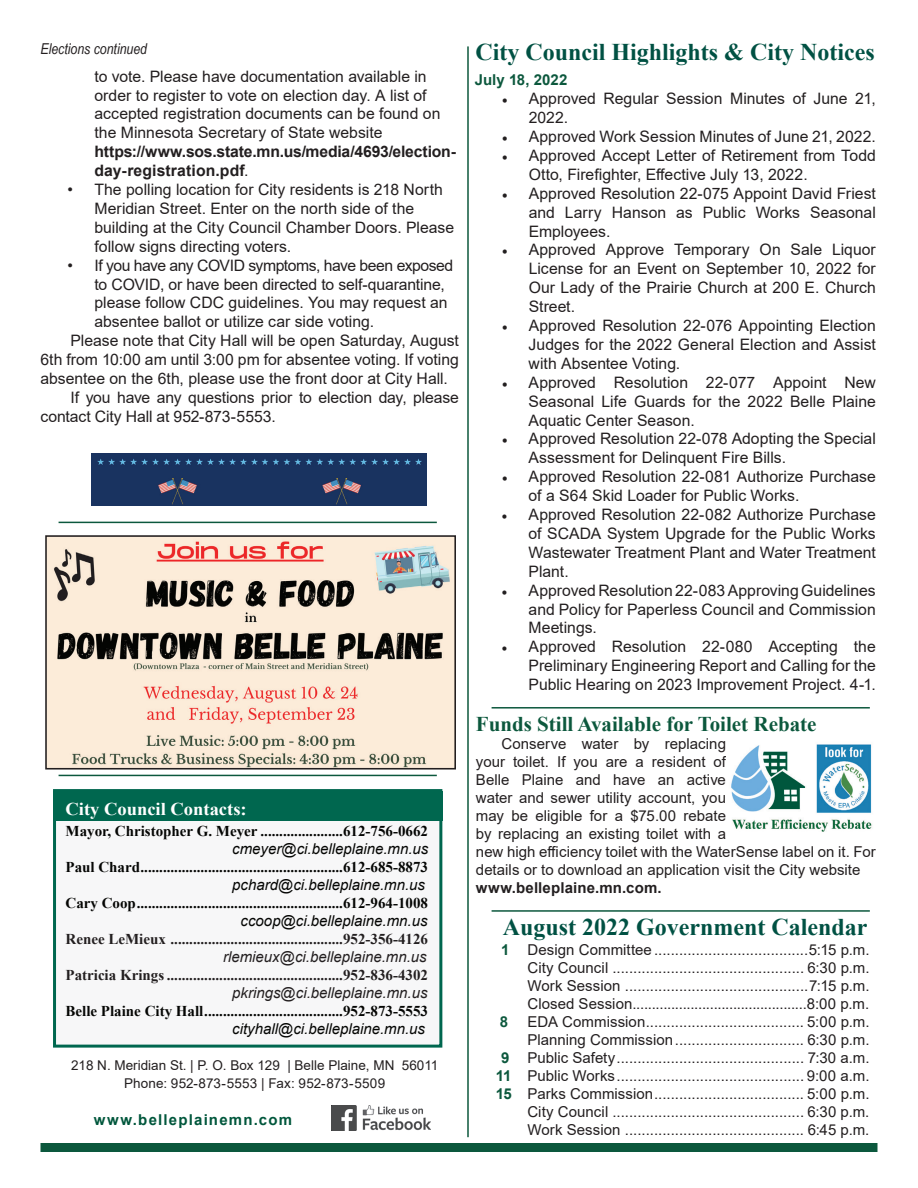
<style>
.page{position:relative;width:918px;height:1188px;background:#fff}
.page>*{position:absolute;margin:0;border:0;box-sizing:border-box;transform-origin:0 0}
.t1{font:700 24px "Times New Roman";color:#005143}
.t2{font:700 21px "Times New Roman";color:#0c583d}
.t3{font:700 18px "Times New Roman";color:#fff}
.t4{font:15.75px/18.9px "Arial";color:#231f20;text-align:justify}
.t5{font:700 15.75px/18.9px "Arial";letter-spacing:-.005em;color:#231f20}
.t6{font:15.75px "Arial";letter-spacing:-.03em;color:#231f20}
.t7{font:15px/18px "Arial";letter-spacing:.005em;color:#231f20}
.t8{font:700 15px "Times New Roman";color:#050604}
.t9{font:700 15px "Times New Roman";color:#231f20}
.t10{font:italic 15px "Arial";color:#050604}
.t11{font:italic 15px "Arial";color:#231f20}
.t12{font:700 15px "Arial";letter-spacing:.01em;color:#231f20}
.t13{font:700 15px "Arial";letter-spacing:.08em;color:#00573c}
.t14{font:italic 15px "Arial Narrow";color:#231f20}
.t15{font:700 15px "Arial";letter-spacing:.005em;color:#0c583d}
.t16{font:13.5px/18px "Arial";color:#231f20;text-align:center}
.s1{font-weight:400}
.s2{font-family:"Minion Pro"}
.s3{font-weight:700;color:#0c583d}
</style>
<div class="page">
<div style="left:40px;top:1143px;width:838px;height:9px;background:#0c583d"></div>
<div style="left:53px;top:789px;width:389px;height:259px;background:#f7f7f8;border:3px solid #00674f"></div>
<div style="left:53px;top:792px;width:389px;height:29px;background:#00674f"></div>
<img style="left:332px;top:1105px;width:98px;height:26px">
<hr style="left:492px;top:707px;width:378px;height:2px;background:#0c583d">
<hr style="left:59px;top:522px;width:378px;height:1px;background:#0c583d">
<hr style="left:467px;top:46px;width:2px;height:1091px;background:#0c583d">
<hr style="left:492px;top:910px;width:378px;height:2px;background:#0c583d">
<img style="left:48px;top:538px;width:405px;height:229px">
<div style="left:45px;top:535px;width:411px;height:235px;border:2px solid #231f20"></div>
<hr style="left:59px;top:775px;width:378px;height:1px;background:#0c583d">
<img style="left:731px;top:744px;width:141px;height:88px">
<img style="left:91px;top:454px;width:169px;height:51px">
<img style="left:260px;top:454px;width:166px;height:51px">
<p class="t14" style="left:40px;top:38px;width:108px">Elections continued</p>
<p class="t4" style="left:94px;top:67px;width:347px;text-align:left">to vote. Please have documentation available in order to register to vote on election day. A list of accepted registration documents can be found on the Minnesota Secretary of State website</p>
<p class="t5" style="left:94px;top:142px;width:363px">https://www.sos.state.mn.us/media/4693/election&shy;day-registration.pdf<span class="s1">.</span></p>
<p class="t4" style="left:95px;top:180px;width:361px;text-align:left;text-indent:-27px">• The polling location for City residents is 218 North Meridian Street. Enter on the north side of the building at the City Council Chamber Doors. Please follow signs directing voters.</p>
<p class="t6" style="left:68px;top:254px;width:387px">• If you have any COVID symptoms, have been exposed</p>
<p class="t4" style="left:95px;top:274px;width:352px">to COVID, or have been directed to self-quarantine,</p>
<p class="t4" style="left:95px;top:293px;width:355px">please follow CDC guidelines. You may request an</p>
<p class="t4" style="left:94px;top:312px;width:281px">absentee ballot or utilize car side voting.</p>
<p class="t4" style="left:70px;top:331px;width:390px">Please note that City Hall will be open Saturday, August</p>
<p class="t4" style="left:40px;top:350px;width:420px">6th from 10:00 am until 3:00 pm for absentee voting. If voting</p>
<p class="t4" style="left:40px;top:369px;width:409px">absentee on the 6th, please use the front door at City Hall.</p>
<p class="t4" style="left:70px;top:388px;width:390px">If you have any questions prior to election day, please</p>
<p class="t4" style="left:40px;top:407px;width:237px">contact City Hall at 952-873-5553.</p>
<p class="t3" style="left:66px;top:796px;width:183px">City Council Contacts:</p>
<p class="t8" style="left:66px;top:820px;width:364px">Mayor, Christopher G. Meyer ......................612-756-0662</p>
<p class="t10" style="left:232px;top:839px;width:198px">cmeyer@ci.belleplaine.mn.us</p>
<p class="t8" style="left:66px;top:856px;width:364px">Paul Chard......................................................612-685-8873</p>
<p class="t10" style="left:232px;top:875px;width:194px">pchard@ci.belleplaine.mn.us</p>
<p class="t8" style="left:66px;top:892px;width:364px">Cary Coop.......................................................612-964-1008</p>
<p class="t10" style="left:241px;top:911px;width:188px">ccoop@ci.belleplaine.mn.us</p>
<p class="t9" style="left:66px;top:928px;width:364px">Renee LeMieux ..............................................952-356-4126</p>
<p class="t11" style="left:223px;top:947px;width:205px">rlemieux@ci.belleplaine.mn.us</p>
<p class="t9" style="left:66px;top:964px;width:364px">Patricia Krings ...............................................952-836-4302</p>
<p class="t11" style="left:232px;top:983px;width:197px">pkrings@ci.belleplaine.mn.us</p>
<p class="t8" style="left:66px;top:1000px;width:364px">Belle Plaine City Hall.....................................952-873-5553</p>
<p class="t10" style="left:232px;top:1019px;width:194px">cityhall@ci.belleplaine.mn.us</p>
<p class="t16" style="left:71px;top:1056px;width:369px">218 N. Meridian St. | P. O. Box 129 | Belle Plaine, MN 56011<br>Phone: 952-873-5553 | Fax: 952-873-5509</p>
<p class="t13" style="left:94px;top:1109px;width:200px">www.belleplainemn.com</p>
<h1 class="t1" style="left:475px;top:35px;width:401px">City Council Highlights &amp; City Notices</h1>
<p class="t15" style="left:475px;top:69px;width:94px">July 18, 2022</p>
<p class="t4" style="left:529px;top:89px;width:349px;text-indent:-27px"><span class="s2">•</span> Approved Regular Session Minutes of June 21,<br>2022.</p>
<p class="t4" style="left:502px;top:127px;width:376px"><span class="s2">•</span> Approved Work Session Minutes of June 21, 2022.</p>
<p class="t4" style="left:529px;top:146px;width:349px;text-indent:-27px"><span class="s2">•</span> Approved Accept Letter of Retirement from Todd<br>Otto, Firefighter, Effective July 13, 2022.</p>
<p class="t4" style="left:529px;top:184px;width:349px;text-indent:-27px"><span class="s2">•</span> Approved Resolution 22-075 Appoint David Friest and Larry Hanson as Public Works Seasonal Employees.</p>
<p class="t4" style="left:529px;top:240px;width:349px;text-indent:-27px"><span class="s2">•</span> Approved Approve Temporary On Sale Liquor License for an Event on September 10, 2022 for Our Lady of the Prairie Church at 200 E. Church Street.</p>
<p class="t4" style="left:529px;top:316px;width:349px;text-indent:-27px"><span class="s2">•</span> Approved Resolution 22-076 Appointing Election Judges for the 2022 General Election and Assist with Absentee Voting.</p>
<p class="t4" style="left:529px;top:373px;width:349px;text-indent:-27px"><span class="s2">•</span> Approved Resolution 22-077 Appoint New Seasonal Life Guards for the 2022 Belle Plaine Aquatic Center Season.</p>
<p class="t4" style="left:529px;top:429px;width:349px;text-indent:-27px"><span class="s2">•</span> Approved Resolution 22-078 Adopting the Special<br>Assessment for Delinquent Fire Bills.</p>
<p class="t4" style="left:529px;top:467px;width:349px;text-indent:-27px"><span class="s2">•</span> Approved Resolution 22-081 Authorize Purchase of a S64 Skid Loader for Public Works.</p>
<p class="t4" style="left:529px;top:505px;width:349px;text-indent:-27px"><span class="s2">•</span> Approved Resolution 22-082 Authorize Purchase of SCADA System Upgrade for the Public Works Wastewater Treatment Plant and Water Treatment Plant.</p>
<p class="t4" style="left:529px;top:581px;width:349px;text-indent:-27px"><span class="s2">•</span> Approved Resolution 22-083ApprovingGuidelines and Policy for Paperless Council and Commission Meetings.</p>
<p class="t4" style="left:529px;top:637px;width:349px;text-indent:-27px"><span class="s2">•</span> Approved Resolution 22-080 Accepting the Preliminary Engineering Report and Calling for the Public Hearing on 2023 Improvement Project. 4-1.</p>
<h2 class="t2" style="left:476px;top:709px;width:342px">Funds Still Available for Toilet Rebate</h2>
<p class="t7" style="left:476px;top:735px;width:401px;text-indent:26px">Conserve water by replacing<br>your toilet. If you are a resident of<br>Belle Plaine and have an active<br>water and sewer utility account, you<br>may be eligible for a $75.00 rebate<br>by replacing an existing toilet with a<br>new high efficiency toilet with the WaterSense label on it. For details or to download an application visit the City website</p>
<p class="t12" style="left:476px;top:877px;width:187px">www.belleplaine.mn.com.</p>
<h1 class="t1" style="left:503px;top:910px;width:366px">August 2022 Government Calendar</h1>
<p class="t7" style="left:527px;top:941px;width:344px;text-align:justify;text-indent:-26px"><span class="s3">1</span> Design Committee .....................................5:15 p.m.<br>City Council .............................................. 6:30 p.m.<br>Work Session ............................................7:15 p.m.<br>Closed Session.............................................8:00 p.m.</p>
<p class="t15" style="left:500px;top:1011px;width:10px">8</p>
<p class="t7" style="left:496px;top:1013px;width:375px;text-align:right">EDA Commission...................................... 5:00 p.m.<br>Planning Commission............................... 6:30 p.m.<br><span class="s3">9</span> Public Safety............................................. 7:30 a.m.<br><span class="s3">11</span> Public Works............................................. 9:00 a.m.<br><span class="s3">15</span> Parks Commission.................................... 5:00 p.m.<br>City Council .............................................. 6:30 p.m.<br>Work Session ........................................... 6:45 p.m.</p>
</div>
